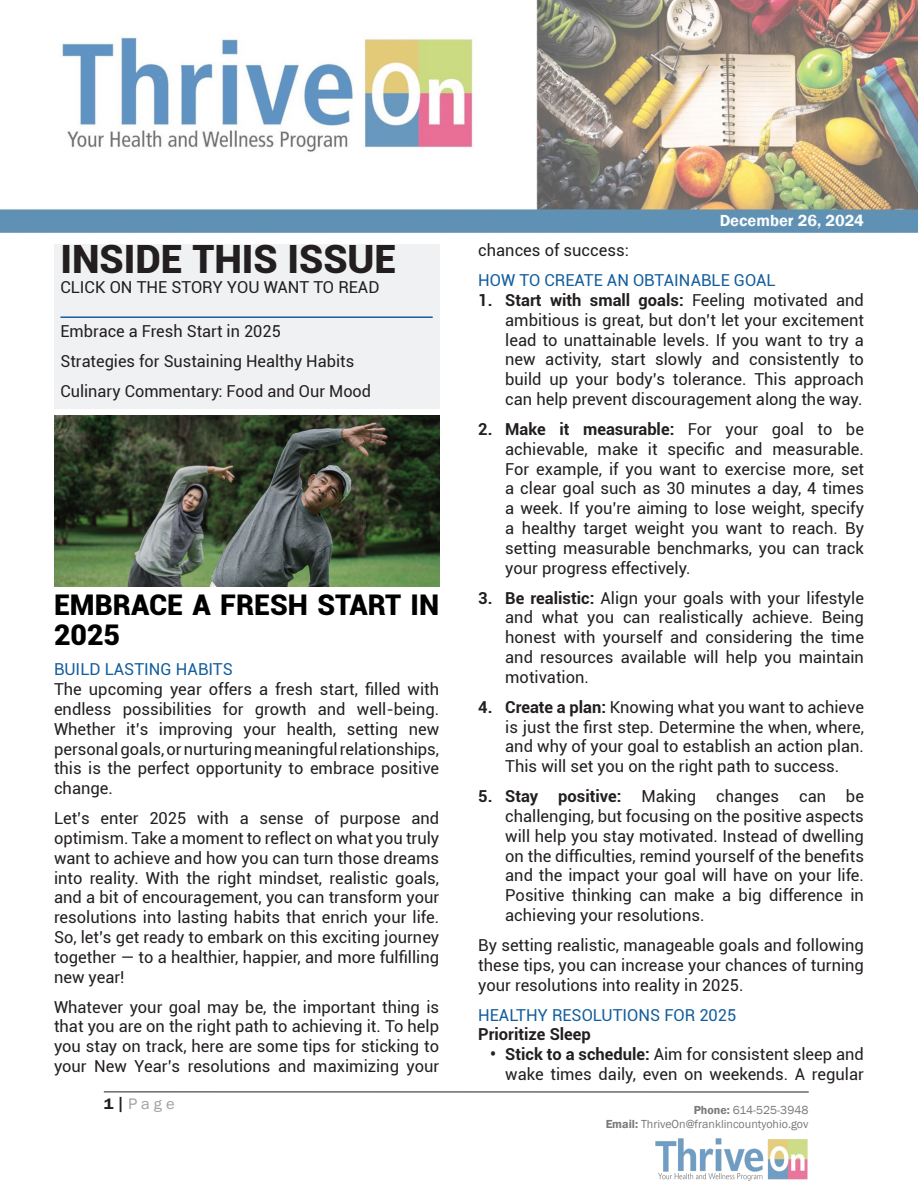
<style>
.page{position:relative;width:918px;height:1188px;background:#fff}
.page>*{position:absolute;margin:0;border:0;box-sizing:border-box;transform-origin:0 0}
.t1{font:900 39px "Roboto";color:#231f20}
.t2{font:900 28.5px/30px "Roboto";color:#000}
.t3{font:16.5px/19.8px "Roboto";color:#231f20;text-align:justify}
.t4{font:16.5px "Roboto";color:#155e9c}
.t5{font:600 16.5px "Franklin Gothic";color:#fff}
.t6{font:700 16.5px "Roboto";color:#231f20}
.t7{font:15.6px "Franklin Gothic";color:#a3a1a1;scale:1.05 1}
.t8{font:12px/14.4px "Franklin Gothic";color:#231f20;text-align:right}
.s1{font-weight:600;font-size:15.3px;color:#231f20}
.s2{font-weight:600;font-size:18px;color:#231f20}
.s3{font-weight:700}
.s4{font-weight:600}
</style>
<div class="page">
<img style="left:655px;top:1138px;width:153px;height:43px">
<hr style="left:104px;top:1092px;width:705px;height:1px;background:#231f20">
<img style="left:0;top:0;width:918px;height:232px">
<div style="left:54px;top:244px;width:385px;height:165px;background:#f0f1f2"></div>
<hr style="left:60px;top:316px;width:373px;height:2px;background:#155e9c">
<img style="left:54px;top:416px;width:385px;height:171px">
<p class="t1" style="left:60px;top:232px;width:337px">INSIDE THIS ISSUE</p>
<p class="t3" style="left:60px;top:277px;width:321px">CLICK ON THE STORY YOU WANT TO READ</p>
<p class="t3" style="left:60px;top:321px;width:222px">Embrace a Fresh Start in 2025</p>
<p class="t3" style="left:60px;top:351px;width:295px">Strategies for Sustaining Healthy Habits</p>
<p class="t3" style="left:60px;top:381px;width:312px">Culinary Commentary: Food and Our Mood</p>
<p class="t2" style="left:54px;top:589px;width:387px">EMBRACE A FRESH START IN<br>2025</p>
<p class="t4" style="left:54px;top:658px;width:180px">BUILD LASTING HABITS</p>
<p class="t3" style="left:54px;top:679px;width:387px">The upcoming year offers a fresh start, filled with endless possibilities for growth and well-being.<br>Whether it’s improving your health, setting new personal goals, or nurturing meaningful relationships, this is the perfect opportunity to embrace positive change.</p>
<p class="t3" style="left:54px;top:808px;width:387px">Let’s enter 2025 with a sense of purpose and optimism. Take a moment to reflect on what you truly want to achieve and how you can turn those dreams into reality. With the right mindset, realistic goals, and a bit of encouragement, you can transform your resolutions into lasting habits that enrich your life.<br>So, let’s get ready to embark on this exciting journey together — to a healthier, happier, and more fulfilling new year!</p>
<p class="t3" style="left:54px;top:996px;width:387px">Whatever your goal may be, the important thing is that you are on the right path to achieving it. To help you stay on track, here are some tips for sticking to your New Year’s resolutions and maximizing your</p>
<p class="t7" style="left:104px;top:1094px;width:69px"><span class="s1">1</span><span class="s2">|</span> Page</p>
<p class="t5" style="left:720px;top:210px;width:146px">December 26, 2024</p>
<p class="t3" style="left:478px;top:240px;width:152px">chances of success:</p>
<p class="t4" style="left:478px;top:269px;width:299px">HOW TO CREATE AN OBTAINABLE GOAL</p>
<p class="t3" style="left:505px;top:290px;width:360px;text-indent:-27px"><span class="s3">1. Start with small goals:</span> Feeling motivated and ambitious is great, but don’t let your excitement lead to unattainable levels. If you want to try a new activity, start slowly and consistently to build up your body’s tolerance. This approach can help prevent discouragement along the way.</p>
<p class="t3" style="left:505px;top:419px;width:360px;text-indent:-27px"><span class="s3">2. Make it measurable:</span> For your goal to be achievable, make it specific and measurable.<br>For example, if you want to exercise more, set a clear goal such as 30 minutes a day, 4 times a week. If you’re aiming to lose weight, specify a healthy target weight you want to reach. By setting measurable benchmarks, you can track your progress effectively.</p>
<p class="t3" style="left:505px;top:587px;width:360px;text-indent:-27px"><span class="s3">3. Be realistic:</span> Align your goals with your lifestyle and what you can realistically achieve. Being honest with yourself and considering the time and resources available will help you maintain motivation.</p>
<p class="t3" style="left:505px;top:696px;width:360px;text-indent:-27px"><span class="s3">4. Create a plan:</span> Knowing what you want to achieve is just the first step. Determine the when, where, and why of your goal to establish an action plan.<br>This will set you on the right path to success.</p>
<p class="t3" style="left:505px;top:786px;width:360px;text-indent:-27px"><span class="s3">5. Stay positive:</span> Making changes can be challenging, but focusing on the positive aspects will help you stay motivated. Instead of dwelling on the difficulties, remind yourself of the benefits and the impact your goal will have on your life.<br>Positive thinking can make a big difference in achieving your resolutions.</p>
<p class="t3" style="left:478px;top:935px;width:387px">By setting realistic, manageable goals and following these tips, you can increase your chances of turning your resolutions into reality in 2025.</p>
<p class="t4" style="left:478px;top:1003px;width:260px">HEALTHY RESOLUTIONS FOR 2025</p>
<p class="t6" style="left:478px;top:1023px;width:114px">Prioritize Sleep</p>
<p class="t3" style="left:490px;top:1044px;width:375px;text-align:right"><span class="s3">• Stick to a schedule:</span> Aim for consistent sleep and wake times daily, even on weekends. A regular</p>
<p class="t8" style="left:605px;top:1103px;width:204px"><span class="s4">Phone:</span> 614-525-3948<br><span class="s4">Email:</span> ThriveOn@franklincountyohio.gov</p>
</div>
